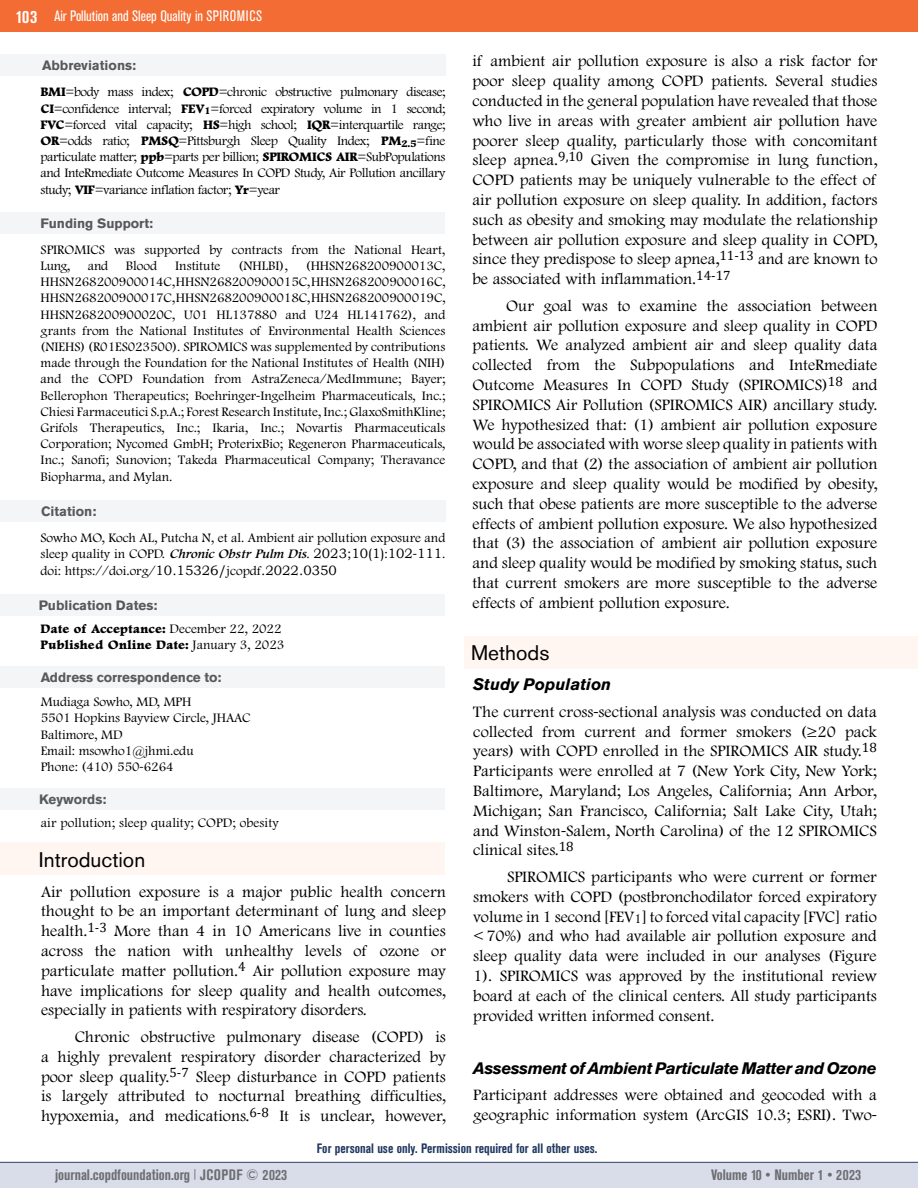
<style>
.page{position:relative;width:918px;height:1188px;background:#fff}
.page>*{position:absolute;margin:0;border:0;box-sizing:border-box;transform-origin:0 0}
.t1{font:21px "Akzidenz Grotesk BQ";color:#000101}
.t2{font:300 16.5px/19.8px "Footlight MT Pro";color:#000;text-align:justify}
.t3{font:italic 700 16.5px "Akzidenz Grotesk BQ";letter-spacing:-.03em;color:#000}
.t4{font:italic 700 16.5px "Akzidenz Grotesk BQ";color:#000}
.t5{font:700 condensed 15px "Akzidenz Grotesk BE";color:#6d6e71}
.t6{font:condensed 15px "Akzidenz Grotesk BE";color:#fff}
.t7{font:300 13.5px/16.2px "Footlight MT Pro";color:#000;text-align:justify}
.t8{font:800 13.5px/16.2px "Footlight MT Pro";color:#000}
.t9{font:700 13.5px "Akzidenz Grotesk BE";color:#58585a}
.t10{font:700 condensed 13.5px "Akzidenz Grotesk BE";color:#213861}
.t11{font:700 13.5px "Akzidenz Grotesk BE";color:#58595b}
.s1{font-weight:700;font-size:18px}
.s2{font-weight:800}
.s3{font-family:"Myriad Pro";font-weight:400}
.s4{font-weight:400;font-style:italic}
.s5{font-family:"Bookman Old Style";font-weight:400}
.s6{font-weight:300}
</style>
<div class="page">
<div style="left:0;top:1162px;width:918px;height:26px;background:#d9dce9"></div>
<div style="left:0;top:0;width:918px;height:32px;background:#f36c33"></div>
<hr style="left:0;top:1162px;width:918px;height:1px;background:#34416b">
<div style="left:0;top:54px;width:446px;height:22px;background:#f4f5f7"></div>
<div style="left:0;top:212px;width:445px;height:22px;background:#f4f5f7"></div>
<div style="left:0;top:500px;width:445px;height:22px;background:#f4f5f7"></div>
<div style="left:0;top:594px;width:445px;height:21px;background:#f4f5f7"></div>
<div style="left:0;top:666px;width:444px;height:21px;background:#f4f5f7"></div>
<div style="left:0;top:788px;width:444px;height:22px;background:#f4f5f7"></div>
<div style="left:0;top:843px;width:445px;height:32px;background:#fff6f1"></div>
<div style="left:464px;top:636px;width:454px;height:33px;background:#fff6f1"></div>
<p class="t6" style="left:16px;top:8px;width:248px"><span class="s1">103</span> Air Pollution and Sleep Quality in SPIROMICS</p>
<p class="t9" style="left:42px;top:57px;width:95px">Abbreviations:</p>
<p class="t7" style="left:40px;top:84px;width:407px"><span class="s2">BMI</span>=body mass index; <span class="s2">COPD</span>=chronic obstructive pulmonary disease; <span class="s2">CI</span>=confidence interval; <span class="s2">FEV</span><sub>1</sub>=forced expiratory volume in 1 second; <span class="s2">FVC</span>=forced vital capacity; <span class="s2">HS</span>=high school; <span class="s2">IQR</span>=interquartile range; <span class="s2">OR</span>=odds ratio; <span class="s2">PMSQ</span>=Pittsburgh Sleep Quality Index; <span class="s2">PM</span><sub>2.5</sub>=fine particulate matter; <span class="s2">ppb</span>=parts per billion; <span class="s2">SPIROMICS AIR</span>=SubPopulations and InteRmediate Outcome Measures In COPD Study, Air Pollution ancillary study; <span class="s2">VIF</span>=variance inflation factor; <span class="s2">Yr</span>=year</p>
<p class="t9" style="left:41px;top:215px;width:114px">Funding Support:</p>
<p class="t7" style="left:41px;top:242px;width:406px">SPIROMICS was supported by contracts from the National Heart,<br>Lung,</p>
<p class="t7" style="left:41px;top:258px;width:406px;text-indent:265px">(HHSN268200900013C, HHSN268200900014C, HHSN268200900015C, HHSN268200900016C, HHSN268200900017C, HHSN268200900018C, HHSN268200900019C, HHSN268200900020C, U01 HL137880 and U24 HL141762), and grants from the National Institutes of Environmental Health Sciences (NIEHS) (R01ES023500). SPIROMICS was supplemented by contributions made through the Foundation for the National Institutes of Health (NIH) and the COPD Foundation from AstraZeneca/MedImmune; Bayer; Bellerophon Therapeutics; Boehringer<span class="s3">-</span>Ingelheim Pharmaceuticals, Inc.; Chiesi Farmaceutici S.p.A.; Forest Research Institute, Inc.; GlaxoSmithKline; Grifols Therapeutics, Inc.; Ikaria, Inc.; Novartis Pharmaceuticals Corporation; Nycomed GmbH; ProterixBio; Regeneron Pharmaceuticals, Inc.; Sanofi; Sunovion; Takeda Pharmaceutical Company; Theravance Biopharma, and Mylan.</p>
<p class="t7" style="left:88px;top:258px;width:22px">and</p>
<p class="t7" style="left:126px;top:258px;width:33px">Blood</p>
<p class="t7" style="left:175px;top:258px;width:47px">Institute</p>
<p class="t7" style="left:239px;top:258px;width:50px">(NHLBI),</p>
<p class="t9" style="left:41px;top:504px;width:57px">Citation:</p>
<p class="t7" style="left:40px;top:530px;width:407px">Sowho MO, Koch AL, Putcha N, et al. Ambient air pollution exposure and sleep quality in COPD. <span class="s4">Chronic Obstr Pulm Dis</span>. <span class="s5">2023;10(1)</span>:<span class="s5">102</span><span class="s3">-</span><span class="s5">111</span>. doi: https://doi.org/<span class="s5">10.15326/</span>jcopdf<span class="s5">.2022.0350</span></p>
<p class="t9" style="left:39px;top:597px;width:120px">Publication Dates:</p>
<p class="t8" style="left:40px;top:621px;width:245px">Date of Acceptance: <span class="s6">December 22, 2022<br></span>Published Online Date: <span class="s6">January 3, 2023</span></p>
<p class="t11" style="left:41px;top:669px;width:182px">Address correspondence to:</p>
<p class="t7" style="left:41px;top:694px;width:211px;text-align:left">Mudiaga Sowho, MD, MPH<br>5501 Hopkins Bayview Circle, JHAAC<br>Baltimore, MD<br>Email: msowho1@jhmi.edu<br>Phone: (410) 550<span class="s3">-</span>6264</p>
<p class="t11" style="left:39px;top:791px;width:69px">Keywords:</p>
<p class="t7" style="left:41px;top:815px;width:240px">air pollution; sleep quality; COPD; obesity</p>
<p class="t1" style="left:39px;top:847px;width:108px">Introduction</p>
<p class="t2" style="left:41px;top:882px;width:406px">Air pollution exposure is a major public health concern thought to be an important determinant of lung and sleep health.<sup>1-3</sup> More than 4 in 10 Americans live in counties across the nation with unhealthy levels of ozone or particulate matter pollution.<sup>4</sup> Air pollution exposure may have implications for sleep quality and health outcomes, especially in patients with respiratory disorders.</p>
<p class="t2" style="left:41px;top:1027px;width:406px;text-indent:34px">Chronic obstructive pulmonary disease (COPD) is a highly prevalent respiratory disorder characterized by poor sleep quality.<sup>5-7</sup> Sleep disturbance in COPD patients is largely attributed to nocturnal breathing difficulties, hypoxemia, and medications.<sup>6-8</sup> It is unclear, however,</p>
<p class="t2" style="left:472px;top:52px;width:407px">if ambient air pollution exposure is also a risk factor for poor sleep quality among COPD patients. Several studies conducted in the general population have revealed that those who live in areas with greater ambient air pollution have poorer sleep quality, particularly those with concomitant sleep apnea.<sup>9,10</sup> Given the compromise in lung function, COPD patients may be uniquely vulnerable to the effect of air pollution exposure on sleep quality. In addition, factors such as obesity and smoking may modulate the relationship between air pollution exposure and sleep quality in COPD, since they predispose to sleep apnea,<sup>11-13</sup> and are known to be associated with inflammation.<sup>14-17</sup></p>
<p class="t2" style="left:473px;top:296px;width:407px;text-indent:34px">Our goal was to examine the association between ambient air pollution exposure and sleep quality in COPD patients. We analyzed ambient air and sleep quality data collected from the Subpopulations and InteRmediate Outcome Measures In COPD Study (SPIROMICS)<sup>18</sup> and SPIROMICS Air Pollution (SPIROMICS AIR) ancillary study.<br>We hypothesized that: (1) ambient air pollution exposure would be associated with worse sleep quality in patients with COPD, and that (2) the association of ambient air pollution exposure and sleep quality would be modified by obesity, such that obese patients are more susceptible to the adverse effects of ambient pollution exposure. We also hypothesized that (3) the association of ambient air pollution exposure and sleep quality would be modified by smoking status, such that current smokers are more susceptible to the adverse effects of ambient pollution exposure.</p>
<p class="t1" style="left:471px;top:641px;width:80px">Methods</p>
<p class="t4" style="left:473px;top:675px;width:140px">Study Population</p>
<p class="t2" style="left:473px;top:702px;width:405px">The current cross<span class="s3">-</span>sectional analysis was conducted on data collected from current and former smokers (≥20 pack years) with COPD enrolled in the SPIROMICS AIR study.<sup>18<br></sup>Participants were enrolled at 7 (New York City, New York; Baltimore, Maryland; Los Angeles, California; Ann Arbor, Michigan; San Francisco, California; Salt Lake City, Utah; and Winston<span class="s3">-</span>Salem, North Carolina) of the 12 SPIROMICS clinical sites.<sup>18</sup></p>
<p class="t2" style="left:473px;top:867px;width:405px;text-indent:34px">SPIROMICS participants who were current or former smokers with COPD (postbronchodilator forced expiratory volume in 1 second [FEV<sub>1</sub>] to forced vital capacity [FVC] ratio &lt;70%) and who had available air pollution exposure and sleep quality data were included in our analyses (Figure 1). SPIROMICS was approved by the institutional review board at each of the clinical centers. All study participants provided written informed consent.</p>
<p class="t3" style="left:473px;top:1058px;width:405px">Assessment of Ambient Particulate Matter and Ozone</p>
<p class="t2" style="left:473px;top:1085px;width:405px">Participant addresses were obtained and geocoded with a geographic information system (ArcGIS 10.3; ESRI). Two<span class="s3">-</span></p>
<p class="t10" style="left:317px;top:1141px;width:282px">For personal use only. Permission required for all other uses.</p>
<p class="t5" style="left:55px;top:1166px;width:234px">journal.copdfoundation.org <sup>|</sup> JCOPDF © 2023</p>
<p class="t5" style="left:711px;top:1166px;width:151px">Volume 10 • Number 1 • 2023</p>
</div>
